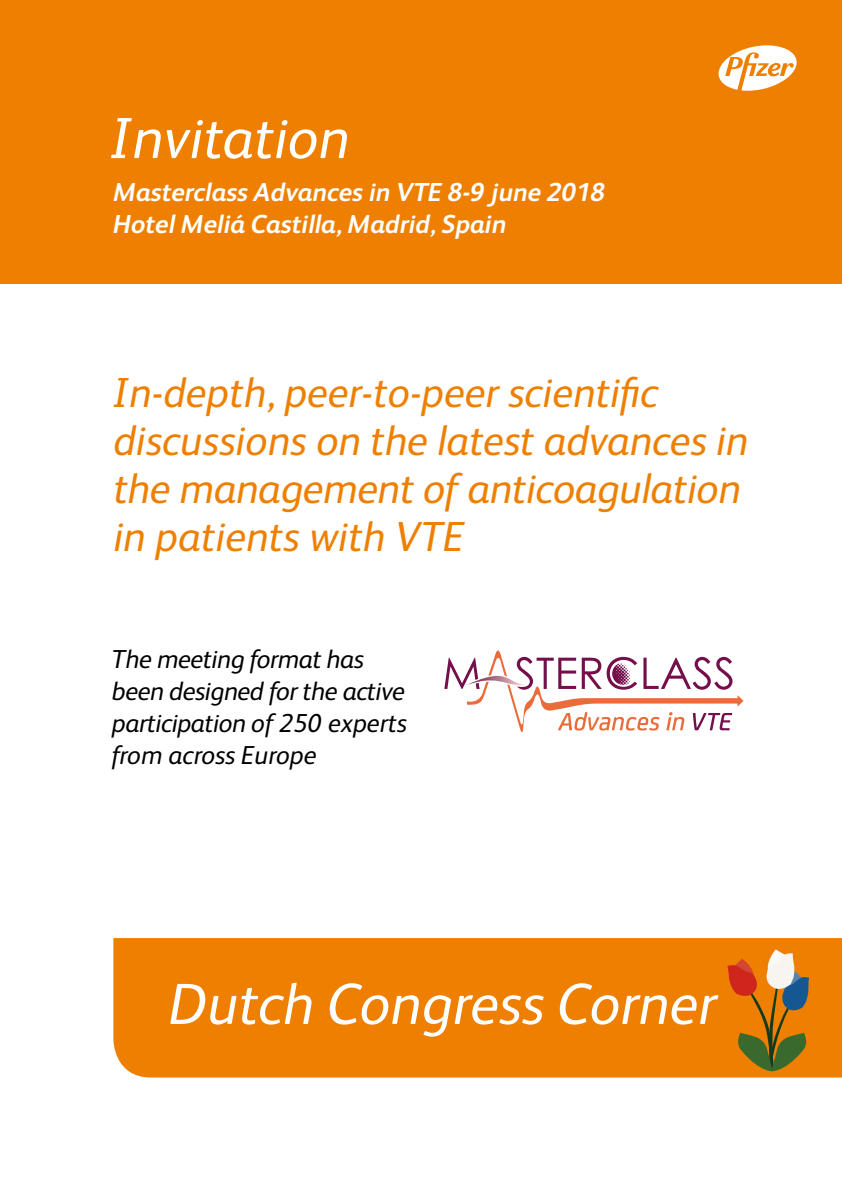
<style>
.page{position:relative;width:842px;height:1191px;background:#fff}
.page>*{position:absolute;margin:0;border:0;box-sizing:border-box;transform-origin:0 0}
.t1{font:italic 58px "FS Albert";color:#fff}
.t2{font:italic 42px/48px "FS Albert";letter-spacing:-.005em;color:#ee7f00}
.t3{font:italic 26px/32px "FS Albert";letter-spacing:-.015em;color:#000}
.t4{font:italic 700 26px/32px "FS Albert";color:#fff}
</style>
<div class="page">
<div style="left:0;top:0;width:842px;height:283px;background:#ee7f00"></div>
<div style="left:113px;top:938px;width:729px;height:139px;background:#ee7f00"></div>
<svg style="left:170px;top:982px;width:141px;height:42px"></svg>
<svg style="left:330px;top:983px;width:214px;height:53px"></svg>
<svg style="left:560px;top:983px;width:158px;height:41px"></svg>
<svg style="left:727px;top:949px;width:82px;height:122px;background:#b97929"></svg>
<svg style="left:719px;top:45px;width:78px;height:46px"></svg>
<svg style="left:444px;top:650px;width:299px;height:82px"></svg>
<h1 class="t1" style="left:111px;top:99px;width:241px">Invitation</h1>
<p class="t4" style="left:113px;top:174px;width:494px">Masterclass Advances in VTE 8-9 june 2018<br>Hotel Meliá Castilla, Madrid, Spain</p>
<p class="t2" style="left:113px;top:366px;width:636px">In-depth, peer-to-peer scientific discussions on the latest advances in the management of anticoagulation in patients with VTE</p>
<p class="t3" style="left:112px;top:641px;width:297px">The meeting format has been designed for the active participation of 250 experts from across Europe</p>
</div>
